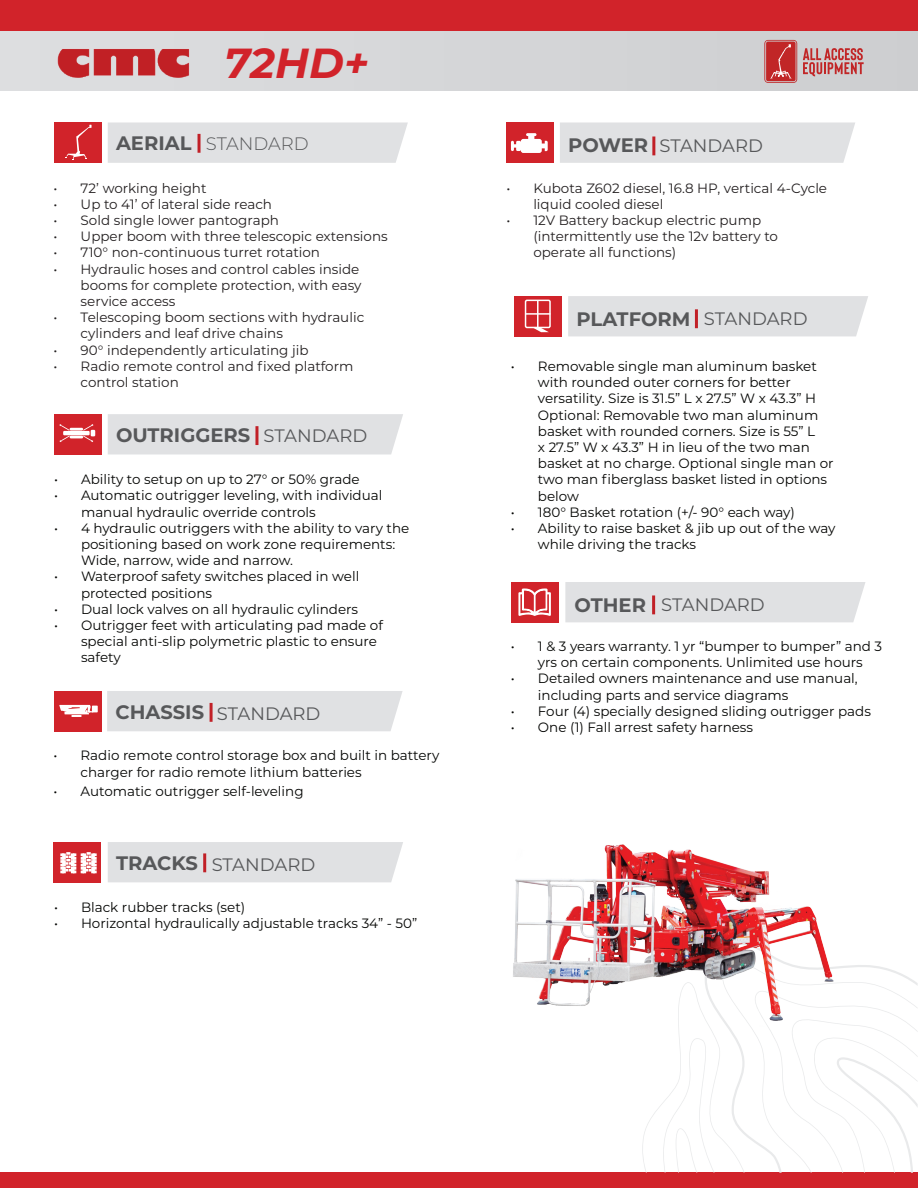
<style>
.page{position:relative;width:918px;height:1188px;background:#fff}
.page>*{position:absolute;margin:0;border:0;box-sizing:border-box;transform-origin:0 0}
.t1{font:italic 700 42px "Montserrat";color:#d1232a}
.t2{font:700 19.5px "Montserrat";color:#57585a}
.t3{font:18px "Montserrat";color:#57585a}
.t4{font:300 18px "Montserrat";color:#57585a}
.t5{font:13.5px/16.2px "Montserrat";color:#040503}
.t6{font:13.5px/16.2px "Montserrat";color:#231f20}
.s1{font-weight:700;font-size:19.5px}
.s2{font-weight:400;font-size:18px}
</style>
<div class="page">
<div style="left:0;top:0;width:918px;height:32px;background:#d1232a"></div>
<div style="left:0;top:1173px;width:918px;height:15px;background:#d1232a"></div>
<div style="left:0;top:32px;width:918px;height:59px;background:#d5d6d8"></div>
<img style="left:57px;top:48px;width:132px;height:30px">
<svg style="left:803px;top:48px;width:61px;height:28px"></svg>
<svg style="left:764px;top:40px;width:33px;height:43px"></svg>
<div style="left:54px;top:691px;width:47px;height:40px;background:#d1232a"></div>
<div style="left:54px;top:414px;width:47px;height:40px;background:#d1232a"></div>
<div style="left:54px;top:123px;width:47px;height:40px;background:#d1232a"></div>
<div style="left:511px;top:582px;width:47px;height:41px;background:#d1232a"></div>
<div style="left:54px;top:842px;width:47px;height:40px;background:#d1232a"></div>
<div style="left:506px;top:123px;width:48px;height:40px;background:#d1232a"></div>
<svg style="left:641px;top:965px;width:277px;height:208px"></svg>
<svg style="left:60px;top:852px;width:37px;height:21px"></svg>
<svg style="left:511px;top:133px;width:37px;height:20px"></svg>
<svg style="left:59px;top:705px;width:39px;height:12px"></svg>
<svg style="left:59px;top:424px;width:36px;height:18px"></svg>
<svg style="left:518px;top:588px;width:33px;height:28px"></svg>
<img style="left:513px;top:844px;width:344px;height:255px">
<svg style="left:66px;top:125px;width:26px;height:35px"></svg>
<div style="left:514px;top:296px;width:48px;height:40px;background:#d1232a"></div>
<div style="left:525px;top:300px;width:26px;height:28px;border:2px solid #fff;border-radius:2px"></div>
<hr style="left:526px;top:313px;width:24px;height:2px;background:#fff">
<hr style="left:537px;top:300px;width:2px;height:28px;background:#fff">
<svg style="left:533px;top:328px;width:16px;height:4px"></svg>
<div style="left:108px;top:122px;width:300px;height:41px;background:#e0e1e3"></div>
<hr style="left:198px;top:134px;width:3px;height:19px;background:#c12027">
<div style="left:108px;top:414px;width:295px;height:40px;background:#e0e1e3"></div>
<hr style="left:255px;top:426px;width:3px;height:19px;background:#c12027">
<div style="left:107px;top:691px;width:296px;height:40px;background:#e0e1e3"></div>
<hr style="left:210px;top:703px;width:3px;height:19px;background:#c12027">
<div style="left:108px;top:842px;width:295px;height:40px;background:#e0e1e3"></div>
<hr style="left:203px;top:853px;width:3px;height:19px;background:#c12027">
<div style="left:560px;top:122px;width:295px;height:41px;background:#e0e1e3"></div>
<hr style="left:652px;top:137px;width:3px;height:18px;background:#c12027">
<div style="left:568px;top:296px;width:300px;height:40px;background:#e0e1e3"></div>
<hr style="left:695px;top:309px;width:3px;height:19px;background:#c12027">
<div style="left:565px;top:582px;width:301px;height:40px;background:#e0e1e3"></div>
<hr style="left:652px;top:595px;width:3px;height:19px;background:#c12027">
<h1 class="t1" style="left:224px;top:32px;width:146px">72HD+</h1>
<h3 class="t4" style="left:116px;top:132px;width:194px"><span class="s1">AERIAL</span> STANDARD</h3>
<p class="t6" style="left:54px;top:179px;width:154px">• 72’ working height</p>
<p class="t6" style="left:54px;top:195px;width:220px">• Up to 41’ of lateral side reach</p>
<p class="t6" style="left:54px;top:212px;width:227px">• Sold single lower pantograph</p>
<p class="t6" style="left:54px;top:228px;width:336px">• Upper boom with three telescopic extensions</p>
<p class="t6" style="left:54px;top:244px;width:268px">• 710° non-continuous turret rotation</p>
<p class="t6" style="left:81px;top:260px;width:282px;text-indent:-27px">• Hydraulic hoses and control cables inside booms for complete protection, with easy service access</p>
<p class="t6" style="left:81px;top:309px;width:285px;text-indent:-27px">• Telescoping boom sections with hydraulic cylinders and leaf drive chains</p>
<p class="t6" style="left:54px;top:341px;width:256px">• 90° independently articulating jib</p>
<p class="t6" style="left:81px;top:357px;width:274px;text-indent:-27px">• Radio remote control and fixed platform control station</p>
<h2 class="t2" style="left:116px;top:421px;width:253px">OUTRIGGERS <span class="s2">STANDARD</span></h2>
<p class="t5" style="left:54px;top:471px;width:307px">• Ability to setup on up to 27° or 50% grade</p>
<p class="t5" style="left:81px;top:487px;width:303px;text-indent:-27px">• Automatic outrigger leveling, with individual manual hydraulic override controls</p>
<p class="t5" style="left:81px;top:519px;width:330px;text-indent:-27px">• 4 hydraulic outriggers with the ability to vary the positioning based on work zone requirements:<br>Wide, narrow, wide and narrow.</p>
<p class="t5" style="left:81px;top:568px;width:280px;text-indent:-27px">• Waterproof safety switches placed in well protected positions</p>
<p class="t5" style="left:54px;top:600px;width:306px">• Dual lock valves on all hydraulic cylinders</p>
<p class="t5" style="left:81px;top:617px;width:303px;text-indent:-27px">• Outrigger feet with articulating pad made of special anti-slip polymetric plastic to ensure safety</p>
<h3 class="t3" style="left:115px;top:701px;width:207px"><span class="s1">CHASSIS</span> STANDARD</h3>
<p class="t5" style="left:81px;top:747px;width:360px;text-indent:-27px">• Radio remote control storage box and built in battery charger for radio remote lithium batteries</p>
<p class="t5" style="left:54px;top:783px;width:252px">• Automatic outrigger self-leveling</p>
<h3 class="t3" style="left:116px;top:852px;width:201px"><span class="s1">TRACKS</span> STANDARD</h3>
<p class="t5" style="left:54px;top:898px;width:193px">• Black rubber tracks (set)</p>
<p class="t5" style="left:54px;top:914px;width:365px">• Horizontal hydraulically adjustable tracks 34” - 50”</p>
<h3 class="t3" style="left:568px;top:134px;width:196px"><span class="s1">POWER</span> STANDARD</h3>
<p class="t6" style="left:533px;top:179px;width:295px;text-indent:-27px">• Kubota Z602 diesel, 16.8 HP, vertical 4-Cycle liquid cooled diesel</p>
<p class="t6" style="left:533px;top:212px;width:246px;text-indent:-27px">• 12V Battery backup electric pump (intermittently use the 12v battery to operate all functions)</p>
<h2 class="t2" style="left:576px;top:305px;width:233px">PLATFORM <span class="s2">STANDARD</span></h2>
<p class="t5" style="left:538px;top:358px;width:297px;text-indent:-27px">• Removable single man aluminum basket with rounded outer corners for better versatility. Size is 31.5” L x 27.5” W x 43.3” H Optional: Removable two man aluminum basket with rounded corners. Size is 55” L<br>x 27.5” W x 43.3” H in lieu of the two man basket at no charge. Optional single man or two man fiberglass basket listed in options below</p>
<p class="t5" style="left:511px;top:504px;width:286px">• 180° Basket rotation (+/- 90° each way)</p>
<p class="t5" style="left:538px;top:520px;width:299px;text-indent:-27px">• Ability to raise basket &amp; jib up out of the way while driving the tracks</p>
<h3 class="t3" style="left:575px;top:593px;width:192px"><span class="s1">OTHER</span> STANDARD</h3>
<p class="t5" style="left:511px;top:638px;width:373px;text-align:center">• 1 &amp; 3 years warranty. 1 yr “bumper to bumper” and 3 yrs on certain components. Unlimited use hours</p>
<p class="t5" style="left:538px;top:670px;width:321px;text-indent:-27px">• Detailed owners maintenance and use manual, including parts and service diagrams</p>
<p class="t5" style="left:511px;top:702px;width:361px">• Four (4) specially designed sliding outrigger pads</p>
<p class="t5" style="left:511px;top:719px;width:244px">• One (1) Fall arrest safety harness</p>
</div>
